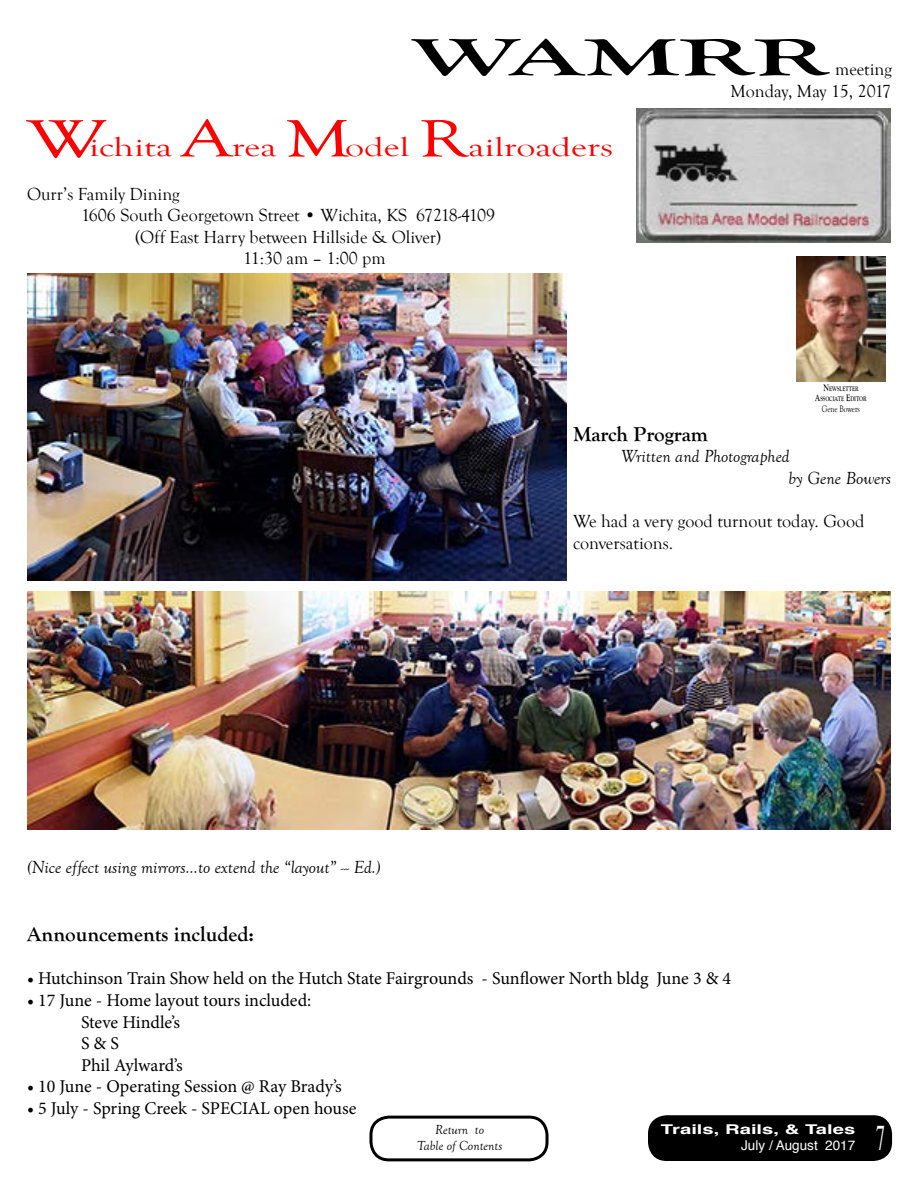
<style>
.page{position:relative;width:918px;height:1188px;background:#fff}
.page>*{position:absolute;margin:0;border:0;box-sizing:border-box;transform-origin:0 0}
.t1{font:700 54px "Goudy Old Style T";color:#000;scale:2 1}
.t2{font:36px "Times";color:#fff;scale:.5 1}
.t3{font:27px "Goudy Old Style T";color:#fd0000;scale:1.4 1}
.t4{font:700 21px "Goudy Old Style T";color:#000}
.t5{font:18px/21.6px "Minion Pro";letter-spacing:-.005em;color:#000}
.t6{font:18px/21.6px "Goudy Old Style T";color:#000;text-align:right}
.t7{font:italic 18px/21.6px "Goudy Old Style T";color:#000}
.t8{font:italic 13.5px/16.2px "Goudy Old Style T";color:#000;text-align:center}
.t9{font:700 13.5px "Helvetica";color:#fff;scale:1.5 1}
.t10{font:13.5px "Helvetica";color:#fff}
.t11{font:9.75px "Goudy Old Style T";color:#000;scale:.75 1}
.t12{font:700 6.9px/10.8px "Goudy Old Style T";color:#000;text-align:center;scale:.75 1}
.s1{font-size:54px}
.s2{font-size:9.75px}
</style>
<div class="page">
<div style="left:649px;top:1116px;width:242px;height:44px;background:#000;border-radius:18px"></div>
<div style="left:648px;top:1115px;width:244px;height:46px;border:2px solid #000;border-radius:18px"></div>
<div style="left:369px;top:1116px;width:180px;height:45px;border:3px solid #000;border-radius:18px"></div>
<img style="left:636px;top:108px;width:255px;height:135px">
<img style="left:796px;top:256px;width:90px;height:125px">
<img style="left:27px;top:273px;width:540px;height:307px">
<img style="left:27px;top:591px;width:864px;height:239px">
<h1 class="t1" style="left:413px;top:27px;width:209px">WAMRR</h1>
<p class="t6" style="left:730px;top:59px;width:163px">meeting<br>Monday, May 15, 2017</p>
<h3 class="t3" style="left:27px;top:133px;width:420px"><span class="s1">W</span>ichita <span class="s1">A</span>rea <span class="s1">M</span>odel <span class="s1">R</span>ailroaders</h3>
<p class="t6" style="left:27px;top:183px;width:154px">Ourr’s Family Dining</p>
<p class="t6" style="left:81px;top:205px;width:416px">1606 South Georgetown Street • Wichita, KS 67218-4109</p>
<p class="t6" style="left:135px;top:226px;width:308px">(Off East Harry between Hillside &amp; Oliver)</p>
<p class="t6" style="left:243px;top:248px;width:144px">11:30 am – 1:00 pm</p>
<p class="t12" style="left:815px;top:383px;width:70px"><span class="s2">N</span>EWSLETTER<br><span class="s2">A</span>SSOCIATE <span class="s2">E</span>DITOR</p>
<p class="t11" style="left:822px;top:404px;width:52px">Gene Bowers</p>
<p class="t7" style="left:27px;top:856px;width:355px">(Nice effect using mirrors...to extend the “layout” --- Ed.)</p>
<p class="t4" style="left:573px;top:422px;width:137px">March Program</p>
<p class="t7" style="left:789px;top:446px;width:104px;text-indent:-168px">Written and Photographed<br>by Gene Bowers</p>
<p class="t6" style="left:573px;top:511px;width:293px;text-align:left">We had a very good turnout today. Good conversations.</p>
<p class="t4" style="left:27px;top:922px;width:229px">Announcements included:</p>
<p class="t5" style="left:27px;top:968px;width:706px">• Hutchinson Train Show held on the Hutch State Fairgrounds - Sunflower North bldg June 3 &amp; 4</p>
<p class="t5" style="left:81px;top:989px;width:232px;text-indent:-54px">• 17 June - Home layout tours included:<br>Steve Hindle’s<br>S &amp; S<br>Phil Aylward’s</p>
<p class="t5" style="left:27px;top:1076px;width:316px">• 10 June - Operating Session @ Ray Brady’s</p>
<p class="t5" style="left:27px;top:1097px;width:331px">• 5 July - Spring Creek - SPECIAL open house</p>
<p class="t8" style="left:417px;top:1121px;width:87px">Return to<br>Table of Contents</p>
<p class="t9" style="left:661px;top:1118px;width:131px">Trails, Rails, &amp; Tales</p>
<p class="t10" style="left:741px;top:1135px;width:116px">July / August 2017</p>
<h2 class="t2" style="left:876px;top:1115px;width:19px">7</h2>
</div>
